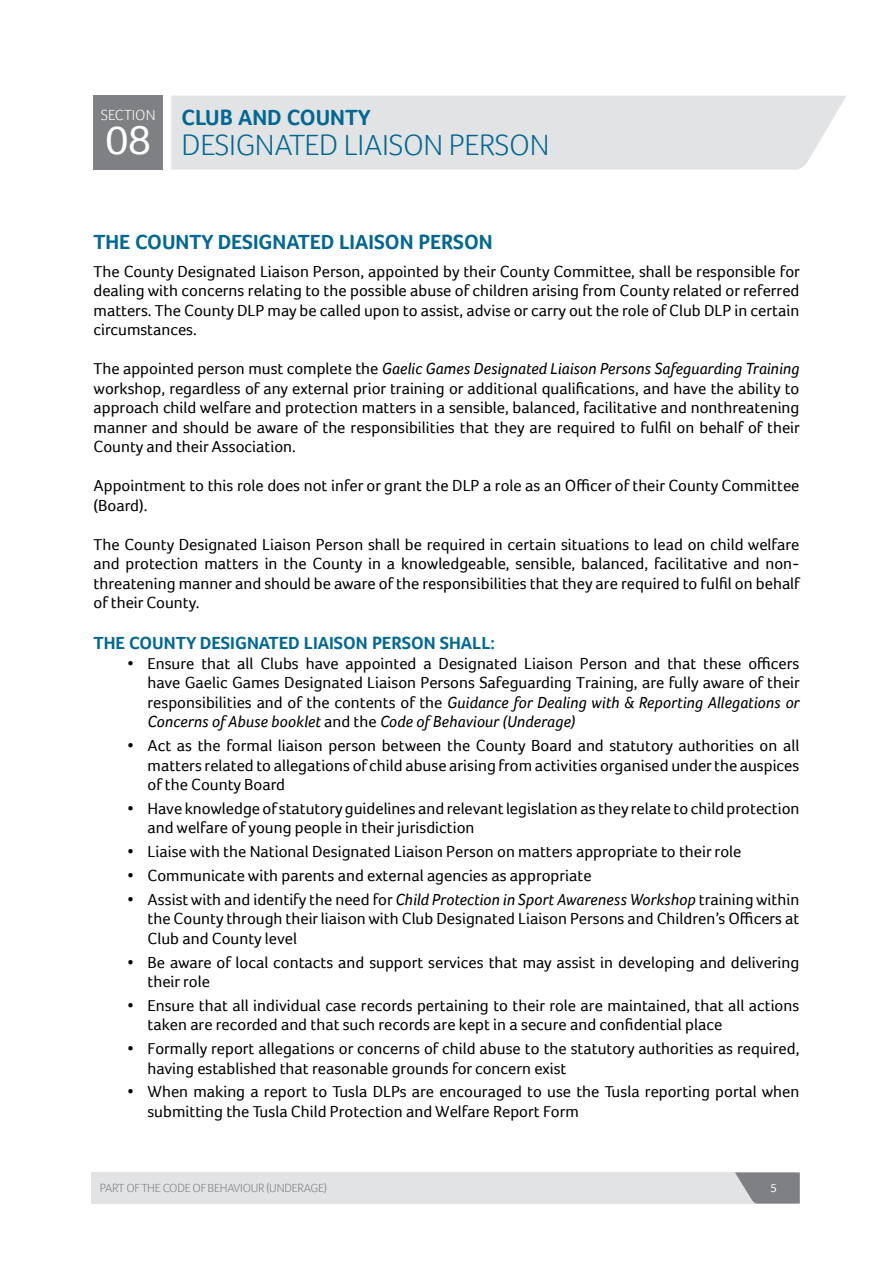
<style>
.page{position:relative;width:893px;height:1263px;background:#fff}
.page>*{position:absolute;margin:0;border:0;box-sizing:border-box;transform-origin:0 0}
.t1{font:42px "Foco";color:#fff}
.t2{font:300 30px "Foco";letter-spacing:-.01em;color:#006892}
.t3{font:700 22.5px "Foco";color:#006892}
.t4{font:700 21px "Foco";color:#006892}
.t5{font:700 18px "Foco";color:#006892}
.t6{font:16.5px/19.5px "Foco";color:#000;text-align:justify}
.t7{font:300 15px "Foco";color:#fff}
.t8{font:300 12px "Foco";letter-spacing:-.02em;color:#7e8083}
.t9{font:12px "Foco";color:#fff}
.s1{font-style:italic}
</style>
<div class="page">
<div style="left:171px;top:96px;width:675px;height:74px;background:#e2e3e4"></div>
<div style="left:91px;top:1172px;width:704px;height:31px;background:#e2e3e4"></div>
<svg style="left:735px;top:1172px;width:65px;height:31px;background:#8e8f92"></svg>
<div style="left:94px;top:96px;width:69px;height:74px;background:#7e8083"></div>
<p class="t7" style="left:101px;top:105px;width:56px">SECTION</p>
<h1 class="t1" style="left:105px;top:115px;width:47px">08</h1>
<h3 class="t3" style="left:181px;top:104px;width:191px">CLUB AND COUNTY</h3>
<h2 class="t2" style="left:181px;top:125px;width:370px">DESIGNATED LIAISON PERSON</h2>
<p class="t4" style="left:94px;top:229px;width:401px">THE COUNTY DESIGNATED LIAISON PERSON</p>
<p class="t6" style="left:94px;top:261px;width:708px">The County Designated Liaison Person, appointed by their County Committee, shall be responsible for dealing with concerns relating to the possible abuse of children arising from County related or referred matters. The County DLP may be called upon to assist, advise or carry out the role of Club DLP in certain circumstances.</p>
<p class="t6" style="left:94px;top:359px;width:708px">The appointed person must complete the <span class="s1">Gaelic Games Designated Liaison Persons Safeguarding Training </span>workshop, regardless of any external prior training or additional qualifications, and have the ability to approach child welfare and protection matters in a sensible, balanced, facilitative and nonthreatening manner and should be aware of the responsibilities that they are required to fulfil on behalf of their County and their Association.</p>
<p class="t6" style="left:94px;top:476px;width:707px">Appointment to this role does not infer or grant the DLP a role as an Officer of their County Committee (Board).</p>
<p class="t6" style="left:94px;top:534px;width:708px">The County Designated Liaison Person shall be required in certain situations to lead on child welfare and protection matters in the County in a knowledgeable, sensible, balanced, facilitative and non&shy;threatening manner and should be aware of the responsibilities that they are required to fulfil on behalf of their County.</p>
<p class="t5" style="left:94px;top:633px;width:403px">THE COUNTY DESIGNATED LIAISON PERSON SHALL:</p>
<p class="t6" style="left:148px;top:653px;width:654px;text-indent:-20px">• Ensure that all Clubs have appointed a Designated Liaison Person and that these officers have Gaelic Games Designated Liaison Persons Safeguarding Training, are fully aware of their responsibilities and of the contents of the <span class="s1">Guidance for Dealing with &amp; Reporting Allegations or Concerns of Abuse booklet</span> and the <span class="s1">Code of Behaviour (Underage)</span></p>
<p class="t6" style="left:148px;top:736px;width:653px;text-indent:-20px">• Act as the formal liaison person between the County Board and statutory authorities on all matters related to allegations of child abuse arising from activities organised under the auspices of the County Board</p>
<p class="t6" style="left:148px;top:798px;width:653px;text-indent:-20px">• Have knowledge of statutory guidelines and relevant legislation as they relate to child protection and welfare of young people in their jurisdiction</p>
<p class="t6" style="left:128px;top:842px;width:615px">• Liaise with the National Designated Liaison Person on matters appropriate to their role</p>
<p class="t6" style="left:128px;top:865px;width:466px">• Communicate with parents and external agencies as appropriate</p>
<p class="t6" style="left:148px;top:889px;width:653px;text-indent:-20px">• Assist with and identify the need for <span class="s1">Child Protection in Sport Awareness Workshop</span> training within the County through their liaison with Club Designated Liaison Persons and Children’s Officers at Club and County level</p>
<p class="t6" style="left:148px;top:952px;width:653px;text-indent:-20px">• Be aware of local contacts and support services that may assist in developing and delivering their role</p>
<p class="t6" style="left:148px;top:995px;width:653px;text-indent:-20px">• Ensure that all individual case records pertaining to their role are maintained, that all actions taken are recorded and that such records are kept in a secure and confidential place</p>
<p class="t6" style="left:148px;top:1039px;width:653px;text-indent:-20px">• Formally report allegations or concerns of child abuse to the statutory authorities as required, having established that reasonable grounds for concern exist</p>
<p class="t6" style="left:148px;top:1082px;width:653px;text-indent:-20px">• When making a report to Tusla DLPs are encouraged to use the Tusla reporting portal when submitting the Tusla Child Protection and Welfare Report Form</p>
<p class="t8" style="left:100px;top:1180px;width:228px">PART OF THE CODE OF BEHAVIOUR (UNDERAGE)</p>
<p class="t9" style="left:770px;top:1181px;width:8px">5</p>
</div>
